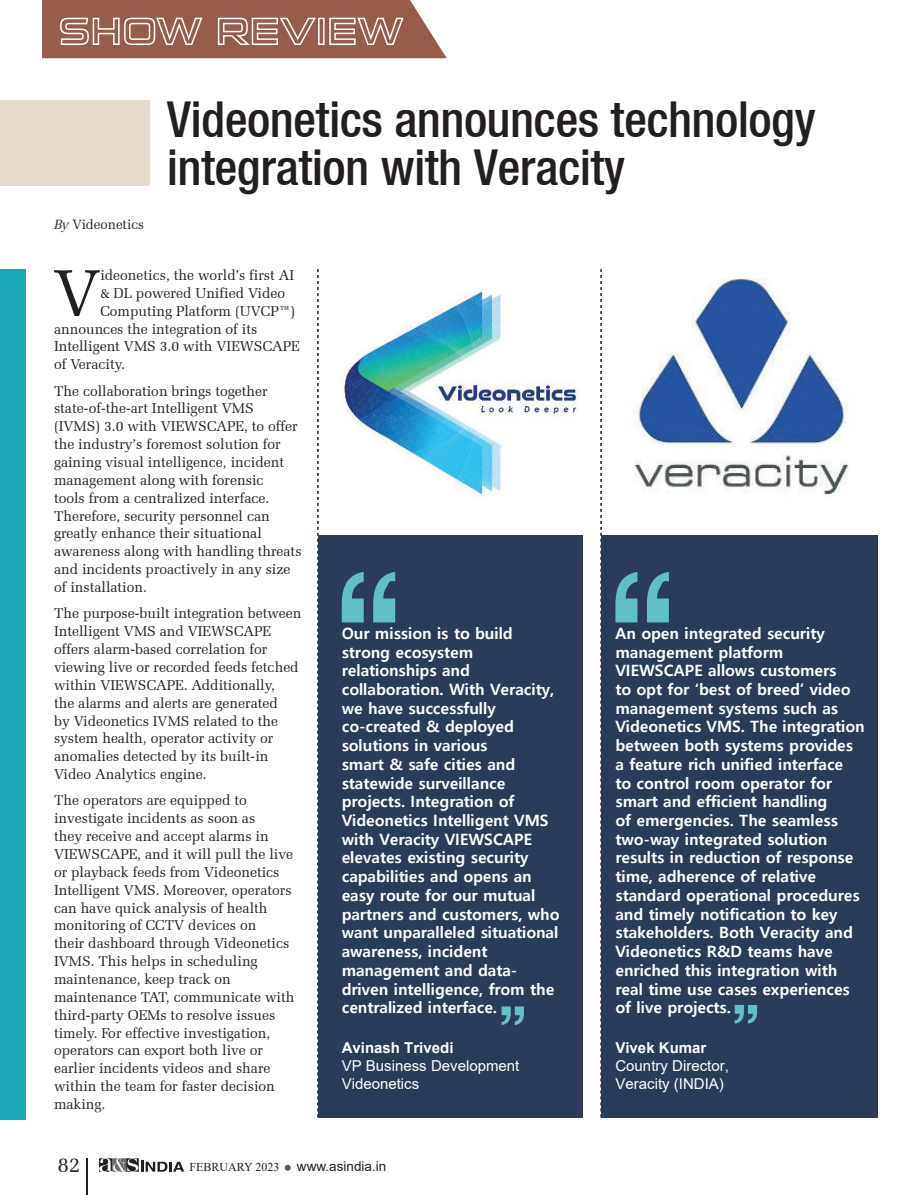
<style>
.page{position:relative;width:919px;height:1195px;background:#fff}
.page>*{position:absolute;margin:0;border:0;box-sizing:border-box;transform-origin:0 0}
.t1{font:66.15px "Zapf Elliptical 711 BT";color:#231f20}
.t2{font:49.5px/48px "Heavenetica Cond 6 Med SH";color:#231f20}
.t3{font:21px "Zapf Elliptical 711 BT";color:#231f20}
.t4{font:700 15.6px/18.8px "Malgun Gothic";color:#fff}
.t5{font:15px/18px "Arial";color:#fff}
.t6{font:700 15px "Arial";color:#fff}
.t7{font:14.25px/17.9px "Zapf Elliptical 711 BT";color:#231f20}
.t8{font:13.5px "Arial";color:#231f20}
.t9{font:13.5px "Zapf Elliptical 711 BT";color:#231f20}
.t10{font:12px "Times New Roman";color:#231f20}
.s1{font-style:italic}
</style>
<div class="page">
<div style="left:0;top:101px;width:150px;height:85px;background:#e4dbcd"></div>
<svg style="left:42px;top:0;width:404px;height:58px;background:#a77564"></svg>
<svg style="left:317px;top:269px;width:1px;height:848px"></svg>
<svg style="left:600px;top:269px;width:1px;height:848px"></svg>
<hr style="left:87px;top:1158px;width:1px;height:37px;background:#231f20">
<svg style="left:99px;top:1158px;width:85px;height:14px"></svg>
<svg style="left:285px;top:1165px;width:6px;height:6px"></svg>
<div style="left:318px;top:535px;width:265px;height:582px;background:#2a3c59"></div>
<div style="left:601px;top:535px;width:276px;height:582px;background:#2a3c59"></div>
<svg style="left:342px;top:572px;width:53px;height:50px"></svg>
<svg style="left:615px;top:572px;width:53px;height:50px"></svg>
<svg style="left:501px;top:1006px;width:23px;height:19px"></svg>
<svg style="left:734px;top:1005px;width:23px;height:18px"></svg>
<img style="left:634px;top:279px;width:215px;height:216px">
<img style="left:342px;top:290px;width:238px;height:208px">
<div style="left:0;top:269px;width:26px;height:850px;background:#1ba7b5"></div>
<p class="t9" style="left:54px;top:216px;width:91px"><span class="s1">By</span> Videonetics</p>
<h2 class="t2" style="left:167px;top:93px;width:650px">Videonetics announces technology integration with Veracity</h2>
<h1 class="t1" style="left:54px;top:254px;width:48px">V</h1>
<p class="t7" style="left:100px;top:266px;width:195px">ideonetics, the world’s first AI</p>
<p class="t7" style="left:100px;top:284px;width:186px">&amp; DL powered Unified Video</p>
<p class="t7" style="left:100px;top:302px;width:196px">Computing Platform (UVCP™)</p>
<p class="t7" style="left:54px;top:320px;width:205px">announces the integration of its</p>
<p class="t7" style="left:54px;top:337px;width:247px">Intelligent VMS 3.0 with VIEWSCAPE</p>
<p class="t7" style="left:54px;top:355px;width:73px">of Veracity.</p>
<p class="t7" style="left:54px;top:382px;width:249px">The collaboration brings together state-of-the-art Intelligent VMS (IVMS) 3.0 with VIEWSCAPE, to offer the industry’s foremost solution for gaining visual intelligence, incident management along with forensic<br>tools from a centralized interface.<br>Therefore, security personnel can greatly enhance their situational awareness along with handling threats and incidents proactively in any size of installation.</p>
<p class="t7" style="left:54px;top:604px;width:249px">The purpose-built integration between Intelligent VMS and VIEWSCAPE offers alarm-based correlation for viewing live or recorded feeds fetched within VIEWSCAPE. Additionally,<br>the alarms and alerts are generated<br>by Videonetics IVMS related to the system health, operator activity or anomalies detected by its built-in Video Analytics engine.</p>
<p class="t7" style="left:54px;top:791px;width:242px">The operators are equipped to investigate incidents as soon as<br>they receive and accept alarms in<br>VIEWSCAPE, and it will pull the live or playback feeds from Videonetics<br>Intelligent VMS. Moreover, operators can have quick analysis of health monitoring of CCTV devices on<br>their dashboard through Videonetics<br>IVMS. This helps in scheduling maintenance, keep track on maintenance TAT, communicate with third-party OEMs to resolve issues timely. For effective investigation, operators can export both live or earlier incidents videos and share within the team for faster decision making.</p>
<p class="t4" style="left:342px;top:624px;width:219px">Our mission is to build strong ecosystem relationships and collaboration. With Veracity, we have successfully co-created &amp; deployed solutions in various<br>smart &amp; safe cities and statewide surveillance projects. Integration of<br>Videonetics Intelligent VMS with Veracity VIEWSCAPE elevates existing security capabilities and opens an easy route for our mutual partners and customers, who want unparalleled situational awareness, incident management and data&shy;driven intelligence, from the centralized interface.</p>
<p class="t4" style="left:615px;top:624px;width:250px">An open integrated security management platform<br>VIEWSCAPE allows customers<br>to opt for ‘best of breed’ video management systems such as<br>Videonetics VMS. The integration between both systems provides a feature rich unified interface<br>to control room operator for smart and efficient handling<br>of emergencies. The seamless two-way integrated solution results in reduction of response time, adherence of relative standard operational procedures and timely notification to key stakeholders. Both Veracity and<br>Videonetics R&amp;D teams have enriched this integration with real time use cases experiences of live projects.</p>
<p class="t6" style="left:342px;top:1037px;width:113px">Avinash Trivedi</p>
<p class="t5" style="left:342px;top:1056px;width:179px">VP Business Development<br>Videonetics</p>
<p class="t6" style="left:615px;top:1037px;width:92px">Vivek Kumar</p>
<p class="t5" style="left:615px;top:1056px;width:115px">Country Director,<br>Veracity (INDIA)</p>
<h3 class="t3" style="left:57px;top:1152px;width:25px">82</h3>
<p class="t10" style="left:189px;top:1159px;width:91px">FEBRUARY 2023</p>
<p class="t8" style="left:297px;top:1157px;width:91px">www.asindia.in</p>
</div>
